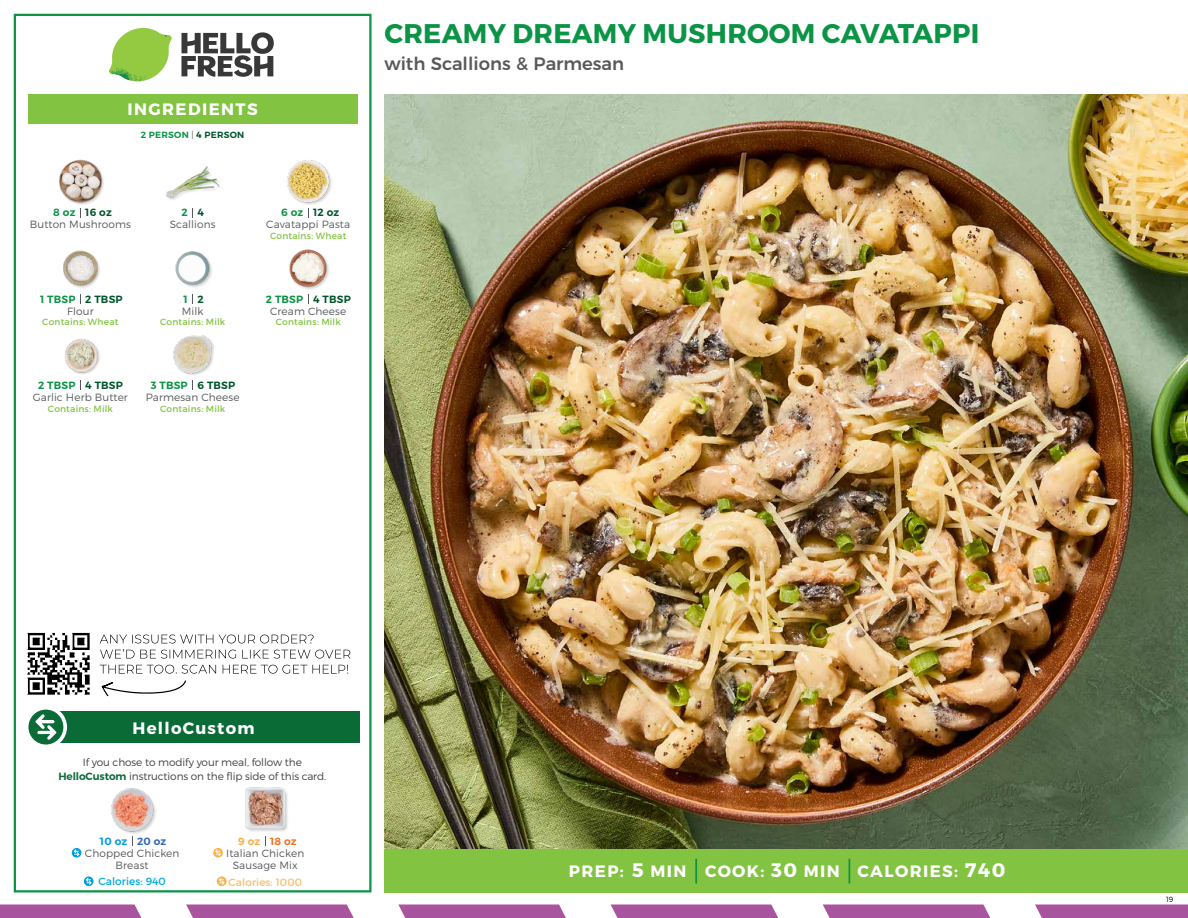
<style>
.page{position:relative;width:1188px;height:918px;background:#fff}
.page>*{position:absolute;margin:0;border:0;box-sizing:border-box;transform-origin:0 0}
.t1{font:700 27px "Montserrat";letter-spacing:.01em;color:#0b9446}
.t2{font:500 18px "Montserrat";color:#58595b}
.t3{font:700 16.5px "Montserrat";letter-spacing:.085em;color:#fff}
.t4{font:300 10.5px/12px "Montserrat";letter-spacing:.01em;color:#58595b;text-align:center}
.t5{font:300 10.5px/13.5px "Montserrat";letter-spacing:-.01em;color:#414042;text-align:center}
.t6{font:600 10.5px "Montserrat";letter-spacing:.02em;color:#00562c}
.t7{font:600 10.5px "Montserrat";letter-spacing:.02em;color:#0b9446}
.t8{font:10.5px "Montserrat";letter-spacing:.01em;color:#fabe6b}
.t9{font:10.5px "Montserrat";letter-spacing:.01em;color:#00a8e3}
.t10{font:600 10.5px "Montserrat";letter-spacing:.02em;color:#009bdf}
.t11{font:600 10.5px "Montserrat";color:#f37121}
.t12{font:9px "Montserrat";letter-spacing:.02em;color:#82c341}
.t13{font:600 9px "Montserrat";letter-spacing:.03em;color:#0b9446}
.t14{font:300 7.5px "Montserrat";color:#000}
.s1{font-weight:300;color:#58595b}
.s2{color:#00562c}
.s3{font-weight:600;color:#0b6b37}
.s4{color:#3069b3}
.s5{color:#f8af45}
.s6{font-size:19.5px}
</style>
<div class="page">
<svg style="left:0;top:904px;width:141px;height:14px"></svg>
<svg style="left:186px;top:904px;width:168px;height:14px"></svg>
<svg style="left:398px;top:904px;width:168px;height:14px"></svg>
<svg style="left:611px;top:904px;width:167px;height:14px"></svg>
<svg style="left:823px;top:904px;width:167px;height:14px"></svg>
<svg style="left:1035px;top:904px;width:153px;height:14px"></svg>
<div style="left:384px;top:849px;width:804px;height:43px;background:#82c341"></div>
<svg style="left:181px;top:32px;width:93px;height:45px"></svg>
<svg style="left:114px;top:28px;width:55px;height:36px"></svg>
<img style="left:143px;top:28px;width:29px;height:24px">
<img style="left:112px;top:48px;width:54px;height:10px">
<img style="left:109px;top:52px;width:55px;height:30px">
<img style="left:142px;top:58px;width:24px;height:23px">
<div style="left:28px;top:94px;width:330px;height:30px;background:#82c341"></div>
<div style="left:14px;top:14px;width:358px;height:878px;border:2px solid #0b9446"></div>
<img style="left:384px;top:94px;width:804px;height:755px">
<img style="left:175px;top:251px;width:37px;height:37px">
<img style="left:289px;top:249px;width:40px;height:41px">
<img style="left:165px;top:166px;width:55px;height:34px">
<div style="left:287px;top:160px;width:46px;height:45px;background:#000;opacity:.2"></div>
<img style="left:287px;top:160px;width:46px;height:42px">
<img style="left:63px;top:250px;width:37px;height:38px">
<div style="left:59px;top:160px;width:47px;height:46px;background:#000;opacity:.2"></div>
<img style="left:59px;top:159px;width:47px;height:43px">
<img style="left:173px;top:335px;width:41px;height:40px">
<img style="left:65px;top:339px;width:35px;height:35px">
<div style="left:33px;top:711px;width:327px;height:32px;background:#0b6b37"></div>
<div style="left:25px;top:706px;width:42px;height:42px;background:#fff;border-radius:50%"></div>
<div style="left:28px;top:710px;width:35px;height:35px;background:#0a6b37;border-radius:50%"></div>
<svg style="left:35px;top:714px;width:22px;height:26px"></svg>
<div style="left:111px;top:789px;width:46px;height:46px;background:#000;opacity:.2"></div>
<img style="left:111px;top:788px;width:46px;height:43px">
<svg style="left:72px;top:848px;width:9px;height:10px"></svg>
<svg style="left:74px;top:849px;width:6px;height:7px"></svg>
<svg style="left:84px;top:877px;width:9px;height:9px"></svg>
<svg style="left:86px;top:878px;width:6px;height:7px"></svg>
<div style="left:245px;top:788px;width:44px;height:44px;background:#f4f4f4"></div>
<img style="left:245px;top:788px;width:44px;height:43px">
<hr style="left:695px;top:859px;width:2px;height:25px;background:#0b9446">
<svg style="left:849px;top:859px;width:1px;height:25px"></svg>
<img style="left:27px;top:632px;width:63px;height:63px">
<svg style="left:102px;top:680px;width:84px;height:17px"></svg>
<svg style="left:100px;top:665px;width:248px;height:9px"></svg>
<svg style="left:100px;top:649px;width:250px;height:10px"></svg>
<svg style="left:100px;top:635px;width:214px;height:8px"></svg>
<svg style="left:213px;top:848px;width:10px;height:10px"></svg>
<svg style="left:215px;top:849px;width:6px;height:7px"></svg>
<svg style="left:217px;top:877px;width:10px;height:9px"></svg>
<svg style="left:219px;top:878px;width:6px;height:7px"></svg>
<h3 class="t3" style="left:128px;top:99px;width:132px">INGREDIENTS</h3>
<p class="t13" style="left:141px;top:129px;width:105px">2 PERSON <span class="s1">|</span> <span class="s2">4 PERSON</span></p>
<p class="t7" style="left:53px;top:206px;width:24px">8 oz</p>
<p class="t6" style="left:85px;top:206px;width:28px">16 oz</p>
<p class="t6" style="left:198px;top:206px;width:8px">4</p>
<p class="t6" style="left:313px;top:206px;width:28px">12 oz</p>
<p class="t7" style="left:182px;top:206px;width:8px">2</p>
<p class="t7" style="left:281px;top:206px;width:24px">6 oz</p>
<p class="t4" style="left:30px;top:218px;width:103px">Button Mushrooms</p>
<p class="t4" style="left:170px;top:218px;width:47px">Scallions</p>
<p class="t4" style="left:266px;top:218px;width:85px">Cavatappi Pasta</p>
<p class="t12" style="left:270px;top:230px;width:78px">Contains: Wheat</p>
<p class="t7" style="left:40px;top:292px;width:37px">1 TBSP</p>
<p class="t6" style="left:85px;top:292px;width:39px">2 TBSP</p>
<p class="t6" style="left:198px;top:292px;width:8px">2</p>
<p class="t6" style="left:313px;top:292px;width:39px">4 TBSP</p>
<p class="t7" style="left:184px;top:292px;width:6px">1</p>
<p class="t7" style="left:266px;top:292px;width:39px">2 TBSP</p>
<p class="t4" style="left:67px;top:305px;width:28px">Flour</p>
<p class="t12" style="left:42px;top:317px;width:78px">Contains: Wheat</p>
<p class="t4" style="left:182px;top:305px;width:23px">Milk</p>
<p class="t12" style="left:160px;top:317px;width:67px">Contains: Milk</p>
<p class="t4" style="left:270px;top:305px;width:78px">Cream Cheese</p>
<p class="t12" style="left:276px;top:317px;width:67px">Contains: Milk</p>
<p class="t7" style="left:38px;top:379px;width:39px">2 TBSP</p>
<p class="t6" style="left:85px;top:379px;width:39px">4 TBSP</p>
<p class="t7" style="left:151px;top:379px;width:38px">3 TBSP</p>
<p class="t6" style="left:198px;top:379px;width:39px">6 TBSP</p>
<p class="t4" style="left:33px;top:391px;width:97px">Garlic Herb Butter</p>
<p class="t12" style="left:48px;top:403px;width:67px">Contains: Milk</p>
<p class="t4" style="left:146px;top:391px;width:95px">Parmesan Cheese</p>
<p class="t12" style="left:160px;top:403px;width:67px">Contains: Milk</p>
<h1 class="t1" style="left:385px;top:17px;width:596px">CREAMY DREAMY MUSHROOM CAVATAPPI</h1>
<h2 class="t2" style="left:384px;top:49px;width:241px">with Scallions &amp; Parmesan</h2>
<h3 class="t3" style="left:133px;top:718px;width:123px">HelloCustom</h3>
<p class="t5" style="left:58px;top:756px;width:269px">If you chose to modify your meal, follow the<br><span class="s3">HelloCustom</span> instructions on the flip side of this card.</p>
<p class="t10" style="left:100px;top:835px;width:68px">10 oz <span class="s4">20 oz</span></p>
<p class="t4" style="left:85px;top:847px;width:96px">Chopped Chicken<br>Breast</p>
<p class="t9" style="left:98px;top:875px;width:69px">Calories: 940</p>
<p class="t11" style="left:238px;top:835px;width:60px"><span class="s5">9 oz</span> 18 oz</p>
<p class="t4" style="left:226px;top:847px;width:80px;line-height:12.5px">Italian Chicken<br>Sausage Mix</p>
<p class="t8" style="left:228px;top:876px;width:75px">Calories: 1000</p>
<h3 class="t3" style="left:569px;top:861px;width:438px">PREP: <span class="s6">5</span> MIN COOK: <span class="s6">30</span> MIN CALORIES: <span class="s6">740</span></h3>
<p class="t14" style="left:1166px;top:895px;width:9px">19</p>
</div>
